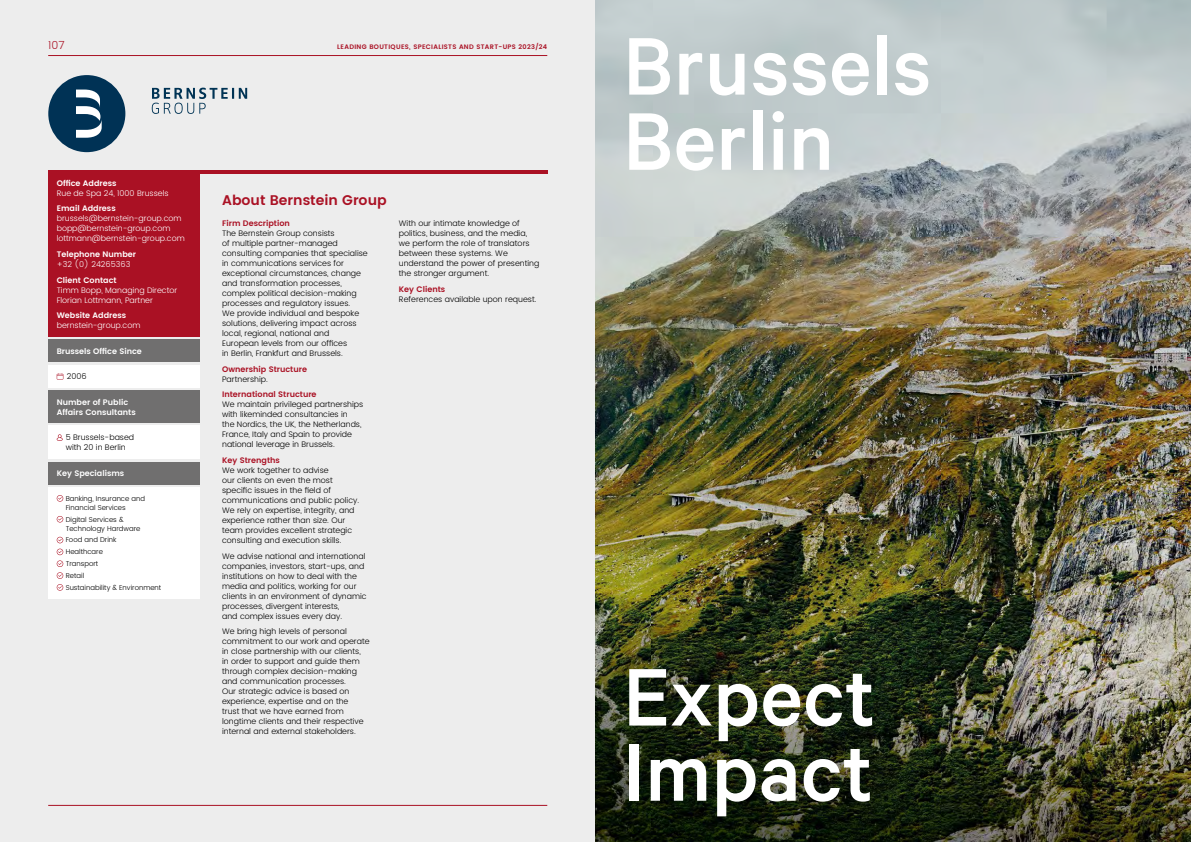
<style>
.page{position:relative;width:1191px;height:842px;background:#fff}
.page>*{position:absolute;margin:0;border:0;box-sizing:border-box;transform-origin:0 0}
.t1{font:500 91.9px/75.2px "Calibre";color:#fff}
.t2{font:600 14px "Poppins";color:#aa1124}
.t3{font:300 11px "Poppins";color:#aa1124}
.t4{font:300 8px/10px "Poppins";color:#000}
.t5{font:300 8px/10px "Poppins";color:#fff}
.t6{font:600 8px/10px "Poppins";color:#fff}
.t7{font:600 8px "Poppins";color:#aa1124}
.t8{font:300 7px/11.8px "Poppins";color:#000}
.t9{font:600 6.5px "Poppins";letter-spacing:.05em;color:#aa1124}
</style>
<div class="page">
<div style="left:0;top:0;width:595px;height:842px;background:#ededed"></div>
<hr style="left:48px;top:55px;width:499px;height:1px;background:#aa1124">
<hr style="left:48px;top:170px;width:499px;height:3px;background:#aa1124">
<hr style="left:48px;top:805px;width:499px;height:1px;background:#aa1124">
<div style="left:48px;top:75px;width:77px;height:77px;background:#003255;border-radius:39px"></div>
<svg style="left:76px;top:90px;width:26px;height:48px"></svg>
<svg style="left:152px;top:88px;width:95px;height:26px"></svg>
<img style="left:595px;top:0;width:596px;height:842px">
<div style="left:48px;top:340px;width:151px;height:22px;background:#706f6f"></div>
<div style="left:48px;top:390px;width:151px;height:33px;background:#706f6f"></div>
<div style="left:48px;top:365px;width:151px;height:23px;background:#fff"></div>
<svg style="left:57px;top:373px;width:6px;height:6px"></svg>
<div style="left:48px;top:426px;width:151px;height:33px;background:#fff"></div>
<svg style="left:57px;top:434px;width:6px;height:7px"></svg>
<div style="left:48px;top:171px;width:151px;height:166px;background:#aa1124"></div>
<div style="left:48px;top:487px;width:151px;height:111px;background:#fff"></div>
<svg style="left:57px;top:495px;width:6px;height:7px"></svg>
<svg style="left:57px;top:516px;width:6px;height:6px"></svg>
<svg style="left:57px;top:537px;width:6px;height:6px"></svg>
<svg style="left:57px;top:549px;width:6px;height:42px"></svg>
<div style="left:48px;top:462px;width:151px;height:22px;background:#706f6f"></div>
<h3 class="t3" style="left:48px;top:37px;width:18px">107</h3>
<p class="t9" style="left:337px;top:42px;width:211px">LEADING BOUTIQUES, SPECIALISTS AND START-UPS 2023/24</p>
<h1 class="t1" style="left:623px;top:26px;width:310px">Brussels<br>Berlin</h1>
<p class="t6" style="left:57px;top:178px;width:61px">Office Address</p>
<p class="t5" style="left:57px;top:188px;width:113px">Rue de Spa 24, 1000 Brussels</p>
<p class="t6" style="left:57px;top:204px;width:60px">Email Address</p>
<p class="t5" style="left:57px;top:214px;width:130px">brussels@bernstein-group.com bopp@bernstein-group.com lottmann@bernstein-group.com</p>
<p class="t6" style="left:57px;top:249px;width:81px">Telephone Number</p>
<p class="t5" style="left:57px;top:259px;width:75px">+32 (0) 24265363</p>
<p class="t6" style="left:57px;top:275px;width:61px">Client Contact</p>
<p class="t5" style="left:57px;top:285px;width:122px">Timm Bopp, Managing Director<br>Florian Lottmann, Partner</p>
<p class="t6" style="left:57px;top:311px;width:71px">Website Address</p>
<p class="t5" style="left:57px;top:321px;width:85px">bernstein-group.com</p>
<p class="t6" style="left:57px;top:346px;width:87px">Brussels Office Since</p>
<p class="t4" style="left:67px;top:372px;width:21px">2006</p>
<p class="t6" style="left:57px;top:397px;width:81px">Number of Public<br>Affairs Consultants</p>
<p class="t4" style="left:66px;top:433px;width:70px">5 Brussels-based with 20 in Berlin</p>
<p class="t6" style="left:57px;top:468px;width:69px">Key Specialisms</p>
<p class="t8" style="left:66px;top:494px;width:81px;line-height:9px">Banking, Insurance and<br>Financial Services</p>
<p class="t8" style="left:66px;top:515px;width:76px;line-height:9px">Digital Services &amp;<br>Technology Hardware</p>
<p class="t8" style="left:66px;top:534px;width:97px">Food and Drink<br>Healthcare<br>Transport<br>Retail<br>Sustainability &amp; Environment</p>
<h2 class="t2" style="left:222px;top:189px;width:166px">About Bernstein Group</h2>
<p class="t7" style="left:222px;top:217px;width:69px">Firm Description</p>
<p class="t4" style="left:222px;top:228px;width:147px">The Bernstein Group consists<br>of multiple partner-managed consulting companies that specialise in communications services for exceptional circumstances, change and transformation processes, complex political decision-making processes and regulatory issues.<br>We provide individual and bespoke solutions, delivering impact across local, regional, national and European levels from our offices<br>in Berlin, Frankfurt and Brussels.</p>
<p class="t7" style="left:222px;top:363px;width:86px">Ownership Structure</p>
<p class="t4" style="left:222px;top:374px;width:47px">Partnership.</p>
<p class="t7" style="left:222px;top:389px;width:96px">International Structure</p>
<p class="t4" style="left:222px;top:400px;width:143px">We maintain privileged partnerships with likeminded consultancies in<br>the Nordics, the UK, the Netherlands, France, Italy and Spain to provide national leverage in Brussels.</p>
<p class="t7" style="left:222px;top:454px;width:59px">Key Strengths</p>
<p class="t4" style="left:222px;top:465px;width:139px">We work together to advise<br>our clients on even the most specific issues in the field of communications and public policy.<br>We rely on expertise, integrity, and experience rather than size. Our team provides excellent strategic consulting and execution skills.</p>
<p class="t4" style="left:222px;top:551px;width:146px">We advise national and international companies, investors, start-ups, and institutions on how to deal with the media and politics, working for our clients in an environment of dynamic processes, divergent interests,<br>and complex issues every day.</p>
<p class="t4" style="left:222px;top:627px;width:149px">We bring high levels of personal commitment to our work and operate in close partnership with our clients,<br>in order to support and guide them through complex decision-making and communication processes.<br>Our strategic advice is based on experience, expertise and on the<br>trust that we have earned from longtime clients and their respective internal and external stakeholders.</p>
<p class="t4" style="left:399px;top:218px;width:142px">With our intimate knowledge of politics, business, and the media, we perform the role of translators between these systems. We understand the power of presenting the stronger argument.</p>
<p class="t7" style="left:399px;top:283px;width:48px">Key Clients</p>
<p class="t4" style="left:399px;top:294px;width:139px">References available upon request.</p>
<h1 class="t1" style="left:623px;top:657px;width:254px">Expect<br>Impact</h1>
</div>
